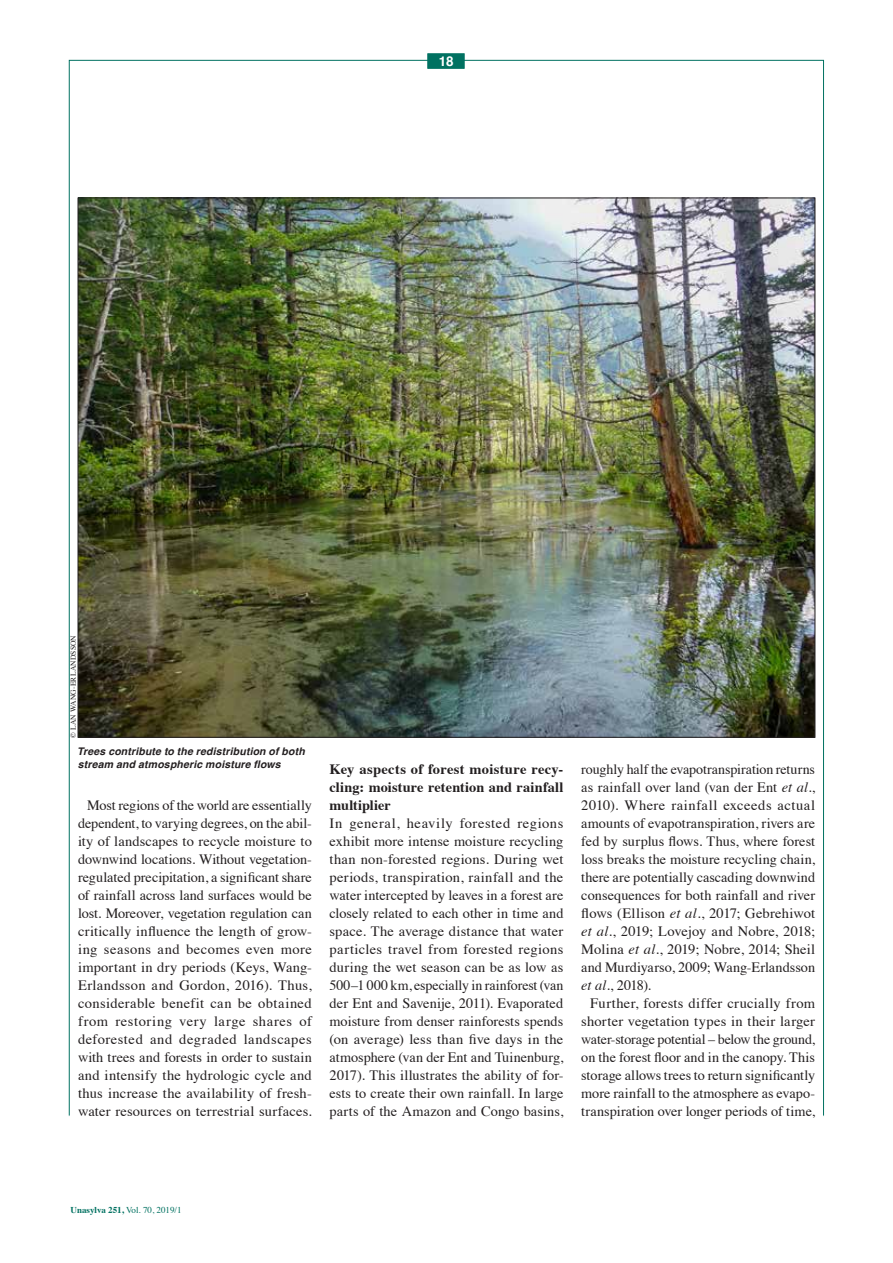
<style>
.page{position:relative;width:893px;height:1263px;background:#fff}
.page>*{position:absolute;margin:0;border:0;box-sizing:border-box;transform-origin:0 0}
.t1{font:14.25px/18px "Times";letter-spacing:.01em;color:#231f20;text-align:justify}
.t2{font:700 14.25px/18px "Times";letter-spacing:.005em;color:#231f20;text-align:justify}
.t3{font:700 13.5px "Helvetica";color:#fff}
.t4{font:italic 700 10.5px/13.5px "Helvetica";letter-spacing:.015em;color:#231f20}
.t5{font:9px "Times";color:#007161}
.t6{font:7.5px "Times";letter-spacing:.025em;color:#231f20}
.s1{font-style:italic}
.s2{font-weight:700}
</style>
<div class="page">
<div style="left:428px;top:54px;width:36px;height:15px;background:#007161;border:1px solid #007161"></div>
<img style="left:80px;top:200px;width:733px;height:536px">
<p class="t3" style="left:439px;top:50px;width:17px">18</p>
<p class="t6" style="left:66px;top:738px;width:104px;rotate:-90deg">© LAN WANG-ERLANDSSON</p>
<p class="t4" style="left:77px;top:744px;width:229px">Trees contribute to the redistribution of both stream and atmospheric moisture flows</p>
<p class="t1" style="left:78px;top:795px;width:235px;text-indent:9px">Most regions of the world are essentially dependent, to varying degrees, on the abil&shy;ity of landscapes to recycle moisture to downwind locations. Without vegetation&shy;regulated precipitation, a significant share of rainfall across land surfaces would be lost. Moreover, vegetation regulation can critically influence the length of grow&shy;ing seasons and becomes even more important in dry periods (Keys, Wang-Erlandsson and Gordon, 2016). Thus, considerable benefit can be obtained from restoring very large shares of deforested and degraded landscapes with trees and forests in order to sustain and intensify the hydrologic cycle and thus increase the availability of fresh&shy;water resources on terrestrial surfaces.</p>
<p class="t2" style="left:330px;top:758px;width:235px">Key aspects of forest moisture recy&shy;cling: moisture retention and rainfall multiplier</p>
<p class="t1" style="left:330px;top:813px;width:235px">In general, heavily forested regions exhibit more intense moisture recycling than non-forested regions. During wet periods, transpiration, rainfall and the water intercepted by leaves in a forest are closely related to each other in time and space. The average distance that water particles travel from forested regions during the wet season can be as low as 500–1 000 km, especially in rainforest (van der Ent and Savenije, 2011). Evaporated moisture from denser rainforests spends (on average) less than five days in the atmosphere (van der Ent and Tuinenburg, 2017). This illustrates the ability of for&shy;ests to create their own rainfall. In large parts of the Amazon and Congo basins,</p>
<p class="t1" style="left:581px;top:759px;width:235px">roughly half the evapotranspiration returns as rainfall over land (van der Ent <span class="s1">et al.</span>, 2010). Where rainfall exceeds actual amounts of evapotranspiration, rivers are fed by surplus flows. Thus, where forest loss breaks the moisture recycling chain, there are potentially cascading downwind consequences for both rainfall and river flows (Ellison <span class="s1">et al.</span>, 2017; Gebrehiwot <span class="s1">et al.</span>, 2019; Lovejoy and Nobre, 2018; Molina <span class="s1">et al.</span>, 2019; Nobre, 2014; Sheil and Murdiyarso, 2009; Wang-Erlandsson <span class="s1">et al.</span>, 2018).</p>
<p class="t1" style="left:581px;top:993px;width:235px;text-indent:9px">Further, forests differ crucially from shorter vegetation types in their larger water-storage potential – below the ground, on the forest floor and in the canopy. This storage allows trees to return significantly more rainfall to the atmosphere as evapo&shy;transpiration over longer periods of time,</p>
<p class="t5" style="left:71px;top:1201px;width:113px"><span class="s2">Unasylva 251,</span> Vol. 70, 2019/1</p>
</div>
